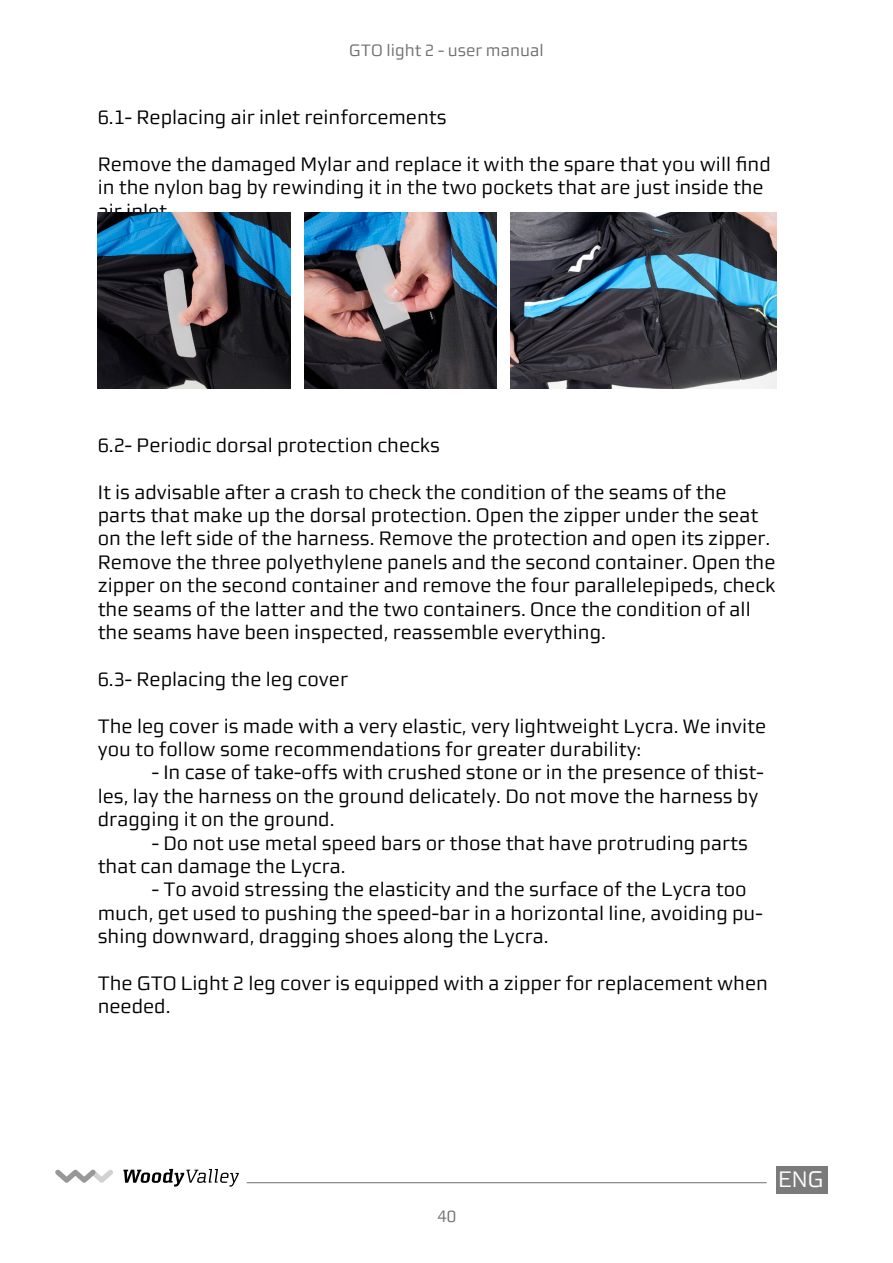
<style>
.page{position:relative;width:893px;height:1263px;background:#fff}
.page>*{position:absolute;margin:0;border:0;box-sizing:border-box;transform-origin:0 0}
.t1{font:22.5px "Morgan Sans Lining";color:#fff}
.t2{font:19.5px/23.4px "Morgan Sans Lining";color:#000}
.t3{font:16.5px "Morgan Sans Lining";color:#706f6f}
</style>
<div class="page">
<hr style="left:247px;top:1182px;width:520px;height:1px;background:#706f6f">
<svg style="left:123px;top:1169px;width:116px;height:17px"></svg>
<svg style="left:55px;top:1169px;width:58px;height:14px"></svg>
<div style="left:776px;top:1166px;width:51px;height:28px;background:#7c7b7b"></div>
<img style="left:510px;top:212px;width:266px;height:176px">
<img style="left:304px;top:212px;width:193px;height:176px">
<img style="left:98px;top:212px;width:193px;height:176px">
<p class="t3" style="left:349px;top:41px;width:196px">GTO light 2 - user manual</p>
<p class="t2" style="left:98px;top:105px;width:350px">6.1- Replacing air inlet reinforcements</p>
<p class="t2" style="left:98px;top:152px;width:675px">Remove the damaged Mylar and replace it with the spare that you will find in the nylon bag by rewinding it in the two pockets that are just inside the air inlet.</p>
<p class="t2" style="left:98px;top:433px;width:344px">6.2- Periodic dorsal protection checks</p>
<p class="t2" style="left:98px;top:480px;width:679px">It is advisable after a crash to check the condition of the seams of the parts that make up the dorsal protection. Open the zipper under the seat on the left side of the harness. Remove the protection and open its zipper.<br>Remove the three polyethylene panels and the second container. Open the zipper on the second container and remove the four parallelepipeds, check the seams of the latter and the two containers. Once the condition of all the seams have been inspected, reassemble everything.</p>
<p class="t2" style="left:98px;top:667px;width:252px">6.3- Replacing the leg cover</p>
<p class="t2" style="left:98px;top:714px;width:670px">The leg cover is made with a very elastic, very lightweight Lycra. We invite you to follow some recommendations for greater durability:</p>
<p class="t2" style="left:98px;top:761px;width:667px;text-indent:54px">- In case of take-offs with crushed stone or in the presence of thist&shy;les, lay the harness on the ground delicately. Do not move the harness by dragging it on the ground.</p>
<p class="t2" style="left:98px;top:831px;width:651px;text-indent:54px">- Do not use metal speed bars or those that have protruding parts that can damage the Lycra.</p>
<p class="t2" style="left:98px;top:878px;width:666px;text-indent:54px">- To avoid stressing the elasticity and the surface of the Lycra too much, get used to pushing the speed-bar in a horizontal line, avoiding pu&shy;shing downward, dragging shoes along the Lycra.</p>
<p class="t2" style="left:98px;top:971px;width:672px">The GTO Light 2 leg cover is equipped with a zipper for replacement when needed.</p>
<p class="t3" style="left:437px;top:1207px;width:20px">40</p>
<p class="t1" style="left:778px;top:1166px;width:47px">ENG</p>
</div>
